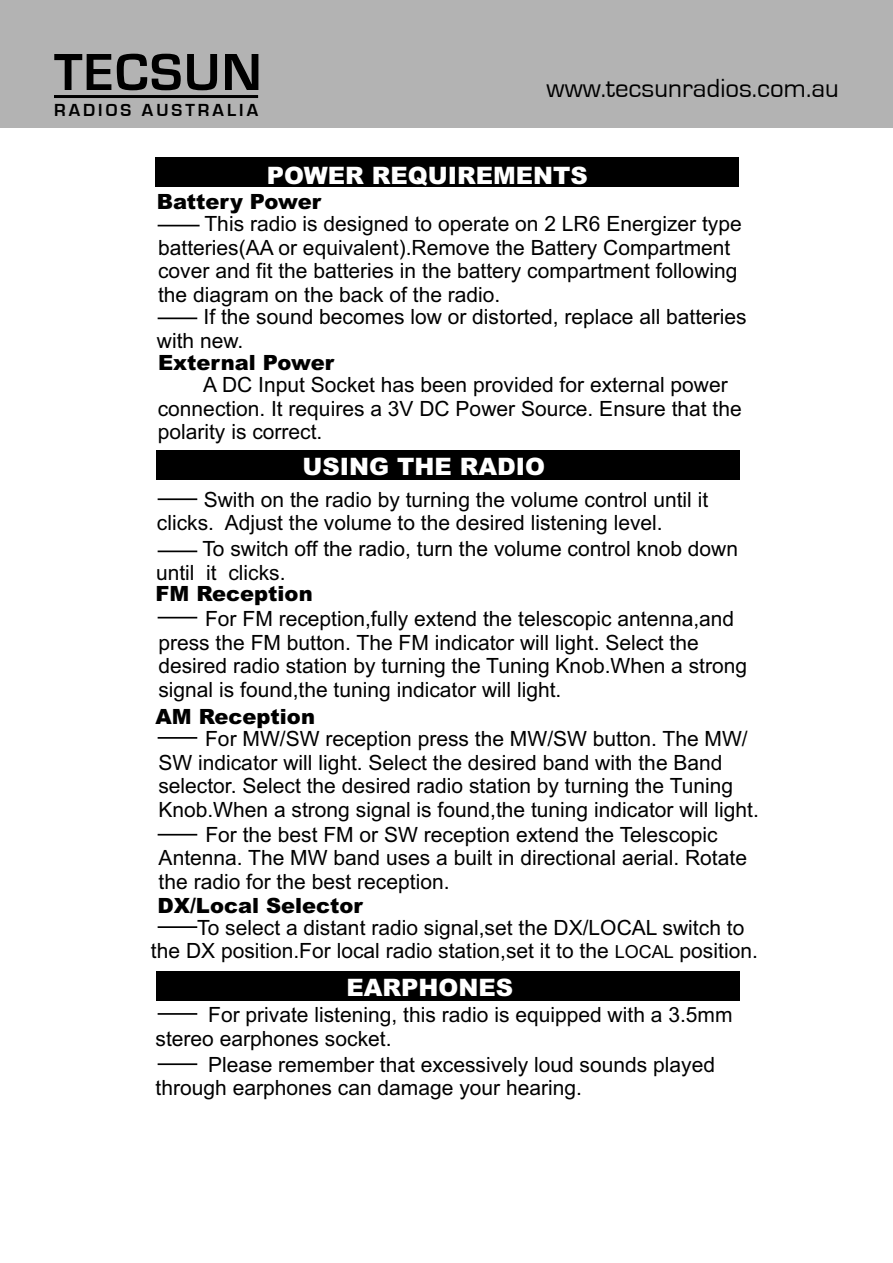
<style>
.page{position:relative;width:893px;height:1263px;background:#fff}
.page>*{position:absolute;margin:0;border:0;box-sizing:border-box;transform-origin:0 0}
.t1{font:700 54px "Eurostile";letter-spacing:.03em;color:#000}
.t2{font:27px "Eurostile";color:#000}
.t3{font:900 24px "Arial";color:#fff}
.t4{font:21px/23.4px "Arial";color:#000}
.t5{font:900 21px "Arial";color:#000}
.t6{font:700 18px "Eurostile";letter-spacing:.17em;color:#000}
.s1{font-size:18px}
</style>
<div class="page">
<div style="left:0;top:0;width:893px;height:127px;background:#b3b3b3"></div>
<div style="left:156px;top:971px;width:583px;height:30px;background:#000"></div>
<div style="left:156px;top:450px;width:583px;height:29px;background:#000"></div>
<div style="left:155px;top:158px;width:583px;height:29px;background:#000"></div>
<hr style="left:158px;top:225px;width:42px;height:1px;background:#000">
<hr style="left:158px;top:317px;width:39px;height:2px;background:#000">
<hr style="left:158px;top:498px;width:39px;height:2px;background:#000">
<hr style="left:158px;top:550px;width:39px;height:2px;background:#000">
<hr style="left:158px;top:617px;width:39px;height:1px;background:#000">
<hr style="left:158px;top:737px;width:39px;height:2px;background:#000">
<hr style="left:158px;top:834px;width:39px;height:1px;background:#000">
<hr style="left:158px;top:926px;width:39px;height:2px;background:#000">
<hr style="left:158px;top:1013px;width:39px;height:2px;background:#000">
<hr style="left:158px;top:1063px;width:39px;height:2px;background:#000">
<hr style="left:54px;top:95px;width:204px;height:3px;background:#000">
<h1 class="t1" style="left:54px;top:43px;width:209px">TECSUN</h1>
<p class="t6" style="left:54px;top:100px;width:206px">RADIOS AUSTRALIA</p>
<p class="t2" style="left:547px;top:73px;width:294px">www.tecsunradios.com.au</p>
<p class="t3" style="left:267px;top:158px;width:323px">POWER REQUIREMENTS</p>
<p class="t4" style="left:158px;top:212px;width:585px;text-indent:46px">This radio is designed to operate on 2 LR6 Energizer type batteries(AA or equivalent).Remove the Battery Compartment cover and fit the batteries in the battery compartment following the diagram on the back of the radio.</p>
<p class="t5" style="left:157px;top:186px;width:166px">Battery Power</p>
<p class="t4" style="left:157px;top:306px;width:591px;text-indent:47px">If the sound becomes low or distorted, replace all batteries with new.</p>
<p class="t5" style="left:158px;top:348px;width:178px">External Power</p>
<p class="t4" style="left:158px;top:373px;width:586px;text-indent:46px">A DC Input Socket has been provided for external power connection. It requires a 3V DC Power Source. Ensure that the polarity is correct.</p>
<p class="t3" style="left:302px;top:449px;width:244px">USING THE RADIO</p>
<p class="t4" style="left:157px;top:488px;width:553px;text-indent:47px">Swith on the radio by turning the volume control until it clicks. Adjust the volume to the desired listening level.</p>
<p class="t4" style="left:156px;top:538px;width:584px;text-indent:46px">To switch off the radio, turn the volume control knob down until it clicks.</p>
<p class="t5" style="left:156px;top:578px;width:159px">FM Reception</p>
<p class="t4" style="left:158px;top:607px;width:590px;text-indent:47px">For FM reception,fully extend the telescopic antenna,and press the FM button. The FM indicator will light. Select the desired radio station by turning the Tuning Knob.When a strong signal is found,the tuning indicator will light.</p>
<p class="t4" style="left:205px;top:727px;width:544px">For MW/SW reception press the MW/SW button. The MW/</p>
<p class="t4" style="left:158px;top:751px;width:566px">SW indicator will light. Select the desired band with the Band</p>
<p class="t4" style="left:158px;top:774px;width:576px">selector. Select the desired radio station by turning the Tuning</p>
<p class="t4" style="left:158px;top:798px;width:602px">Knob.When a strong signal is found,the tuning indicator will light.</p>
<p class="t4" style="left:205px;top:823px;width:514px">For the best FM or SW reception extend the Telescopic</p>
<p class="t4" style="left:159px;top:846px;width:590px">Antenna. The MW band uses a built in directional aerial. Rotate</p>
<p class="t4" style="left:159px;top:870px;width:292px">the radio for the best reception.</p>
<p class="t5" style="left:157px;top:891px;width:207px">DX/Local Selector</p>
<p class="t4" style="left:151px;top:916px;width:608px;text-indent:46px">To select a distant radio signal,set the DX/LOCAL switch to the DX position.For local radio station,set it to the <span class="s1">LOCAL</span> position.</p>
<p class="t3" style="left:346px;top:969px;width:168px">EARPHONES</p>
<p class="t4" style="left:156px;top:1003px;width:579px;text-indent:53px">For private listening, this radio is equipped with a 3.5mm stereo earphones socket.</p>
<p class="t4" style="left:156px;top:1053px;width:561px;text-indent:53px">Please remember that excessively loud sounds played through earphones can damage your hearing.</p>
<p class="t5" style="left:156px;top:701px;width:161px">AM Reception</p>
</div>
